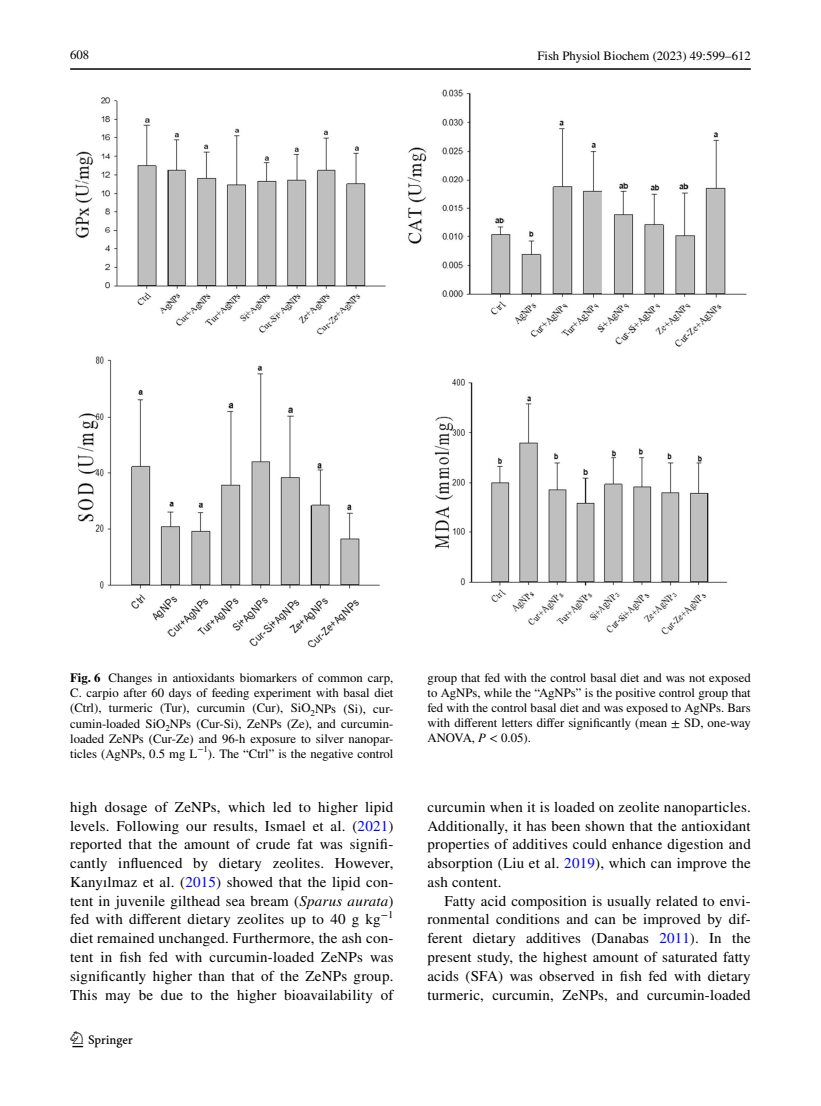
<style>
.page{position:relative;width:821px;height:1106px;background:#fff}
.page>*{position:absolute;margin:0;border:0;box-sizing:border-box;transform-origin:0 0}
.t1{font:22.5px "Springnew Regular 2";color:#000}
.t2{font:15px/18.8px "STIX";letter-spacing:.015em;color:#000;text-align:justify}
.t3{font:12.75px/15px "STIX";color:#000;text-align:justify}
.s1{font-weight:700}
.s2{font-style:italic}
.s3{color:#00f}
</style>
<div class="page">
<hr style="left:70px;top:68px;width:680px;height:2px;background:#000">
<img style="left:75px;top:89px;width:671px;height:558px">
<p class="t3" style="left:70px;top:48px;width:21px">608</p>
<p class="t3" style="left:537px;top:49px;width:215px">Fish Physiol Biochem (2023) 49:599–612</p>
<p class="t3" style="left:70px;top:671px;width:325px"><span class="s1">Fig. 6</span> Changes in antioxidants biomarkers of common carp, C. carpio after 60 days of feeding experiment with basal diet (Ctrl), turmeric (Tur), curcumin (Cur), SiO<sub>2</sub>NPs (Si), cur&shy;cumin-loaded SiO<sub>2</sub>NPs (Cur-Si), ZeNPs (Ze), and curcumin&shy;loaded ZeNPs (Cur-Ze) and 96-h exposure to silver nanopar&shy;ticles (AgNPs, 0.5 mg L<sup>−1</sup>). The “Ctrl” is the negative control</p>
<p class="t3" style="left:427px;top:671px;width:325px">group that fed with the control basal diet and was not exposed to AgNPs, while the “AgNPs” is the positive control group that fed with the control basal diet and was exposed to AgNPs. Bars with different letters differ significantly (mean ± SD, one-way ANOVA, <span class="s2">P</span> &lt; 0.05).</p>
<p class="t2" style="left:70px;top:798px;width:325px">high dosage of ZeNPs, which led to higher lipid levels. Following our results, Ismael et al. (<span class="s3">2021</span>) reported that the amount of crude fat was signifi&shy;cantly influenced by dietary zeolites. However, Kanyılmaz et al. (<span class="s3">2015</span>) showed that the lipid con&shy;tent in juvenile gilthead sea bream (<span class="s2">Sparus aurata</span>) fed with different dietary zeolites up to 40 g kg<sup>−1 </sup>diet remained unchanged. Furthermore, the ash con&shy;tent in fish fed with curcumin-loaded ZeNPs was significantly higher than that of the ZeNPs group.<br>This may be due to the higher bioavailability of</p>
<p class="t2" style="left:427px;top:798px;width:325px">curcumin when it is loaded on zeolite nanoparticles.<br>Additionally, it has been shown that the antioxidant properties of additives could enhance digestion and absorption (Liu et al. <span class="s3">2019</span>), which can improve the ash content.</p>
<p class="t2" style="left:427px;top:892px;width:325px;text-indent:17px">Fatty acid composition is usually related to envi&shy;ronmental conditions and can be improved by dif&shy;ferent dietary additives (Danabas <span class="s3">2011</span>). In the present study, the highest amount of saturated fatty acids (SFA) was observed in fish fed with dietary turmeric, curcumin, ZeNPs, and curcumin-loaded</p>
<h1 class="t1" style="left:72px;top:1031px;width:62px">1 3</h1>
</div>
